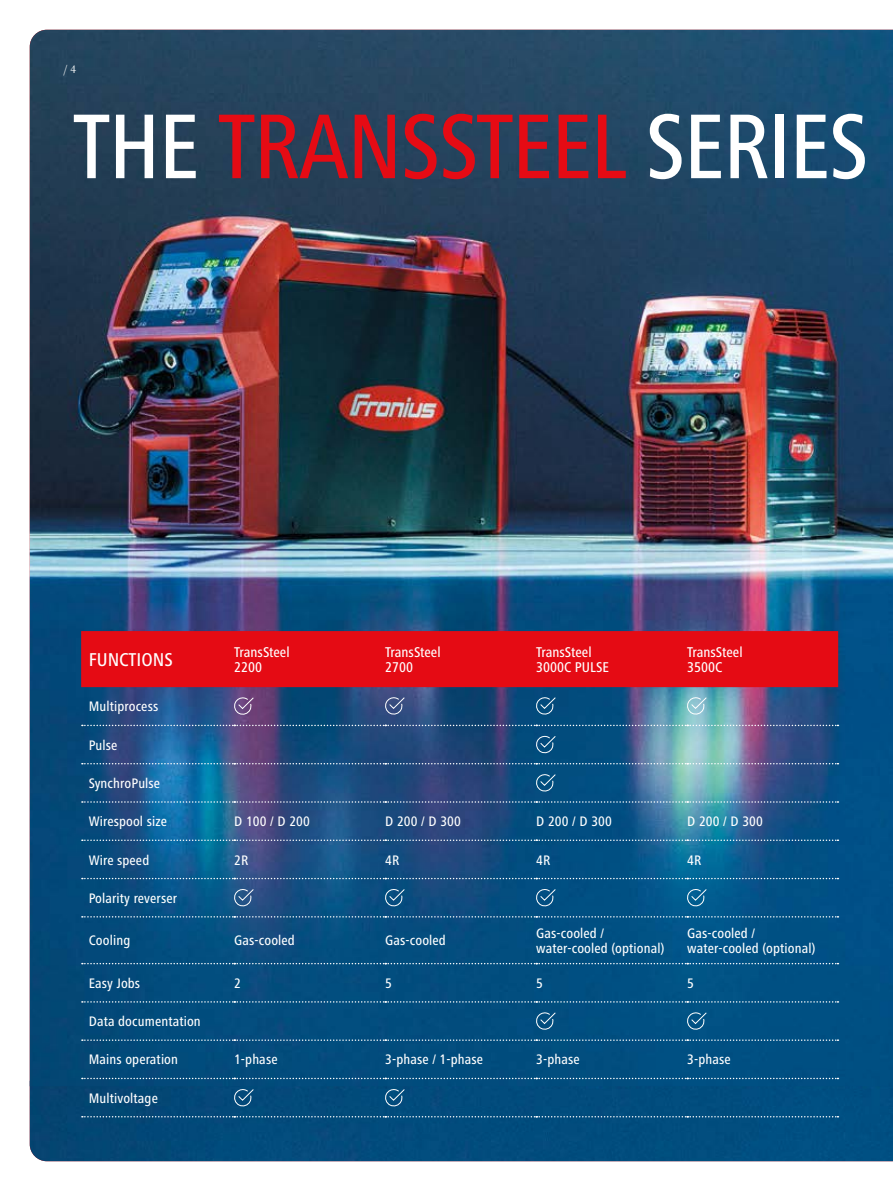
<style>
.page{position:relative;width:893px;height:1191px;background:#fff}
.page>*{position:absolute;margin:0;border:0;box-sizing:border-box;transform-origin:0 0}
.t1{font:500 condensed 95.25px "Frutiger Next LTW1 G";letter-spacing:-.02em;color:#e50b14;scale:.96 1}
.t2{font:500 condensed 19.2px "Frutiger Next LTW1 G";color:#fff}
.t3{font:500 condensed 14.7px/14.7px "Frutiger Next LTW1 G";color:#fff}
.t4{font:500 condensed 14.25px/14.7px "Frutiger Next LTW1 G";letter-spacing:.01em;color:#fff}
.t5{font:12px "Celeste Offc Pro";color:#fff}
.s1{color:#fff}
</style>
<div class="page">
<img style="left:30px;top:1086px;width:863px;height:75px">
<img style="left:30px;top:30px;width:863px;height:1056px">
<div style="left:81px;top:631px;width:757px;height:56px;background:#e50b14"></div>
<svg style="left:82px;top:724px;width:756px;height:2px"></svg>
<svg style="left:82px;top:763px;width:756px;height:1px"></svg>
<svg style="left:82px;top:801px;width:756px;height:1px"></svg>
<svg style="left:82px;top:839px;width:756px;height:2px"></svg>
<svg style="left:82px;top:877px;width:756px;height:2px"></svg>
<svg style="left:82px;top:916px;width:756px;height:1px"></svg>
<svg style="left:82px;top:963px;width:756px;height:1px"></svg>
<svg style="left:82px;top:1001px;width:756px;height:1px"></svg>
<svg style="left:82px;top:1039px;width:756px;height:2px"></svg>
<svg style="left:82px;top:1077px;width:756px;height:2px"></svg>
<svg style="left:82px;top:1116px;width:756px;height:1px"></svg>
<svg style="left:232px;top:696px;width:22px;height:20px"></svg>
<svg style="left:383px;top:696px;width:22px;height:20px"></svg>
<svg style="left:534px;top:696px;width:22px;height:20px"></svg>
<svg style="left:685px;top:696px;width:22px;height:20px"></svg>
<svg style="left:534px;top:735px;width:22px;height:20px"></svg>
<svg style="left:534px;top:773px;width:22px;height:20px"></svg>
<svg style="left:232px;top:888px;width:22px;height:20px"></svg>
<svg style="left:383px;top:888px;width:22px;height:20px"></svg>
<svg style="left:534px;top:888px;width:22px;height:20px"></svg>
<svg style="left:685px;top:888px;width:22px;height:20px"></svg>
<svg style="left:534px;top:1011px;width:22px;height:20px"></svg>
<svg style="left:685px;top:1011px;width:22px;height:20px"></svg>
<svg style="left:232px;top:1088px;width:22px;height:20px"></svg>
<svg style="left:383px;top:1088px;width:22px;height:20px"></svg>
<p class="t5" style="left:64px;top:61px;width:14px">/ 4</p>
<h1 class="t1" style="left:73px;top:92px;width:831px"><span class="s1">THE</span> TRANSSTEEL <span class="s1">SERIES</span></h1>
<h2 class="t2" style="left:89px;top:648px;width:86px">FUNCTIONS</h2>
<p class="t3" style="left:234px;top:645px;width:57px">TransSteel<br>2200</p>
<p class="t3" style="left:385px;top:645px;width:57px">TransSteel<br>2700</p>
<p class="t3" style="left:536px;top:645px;width:74px">TransSteel<br>3000C PULSE</p>
<p class="t3" style="left:687px;top:645px;width:57px">TransSteel<br>3500C</p>
<p class="t4" style="left:89px;top:699px;width:71px">Multiprocess</p>
<p class="t4" style="left:89px;top:737px;width:30px">Pulse</p>
<p class="t4" style="left:89px;top:776px;width:73px">SynchroPulse</p>
<p class="t4" style="left:89px;top:814px;width:80px">Wirespool size</p>
<p class="t4" style="left:234px;top:814px;width:77px">D 100 / D 200</p>
<p class="t4" style="left:385px;top:814px;width:77px">D 200 / D 300</p>
<p class="t4" style="left:536px;top:814px;width:77px">D 200 / D 300</p>
<p class="t4" style="left:687px;top:814px;width:77px">D 200 / D 300</p>
<p class="t4" style="left:89px;top:852px;width:62px">Wire speed</p>
<p class="t4" style="left:234px;top:852px;width:16px">2R</p>
<p class="t4" style="left:385px;top:852px;width:16px">4R</p>
<p class="t4" style="left:536px;top:852px;width:16px">4R</p>
<p class="t4" style="left:687px;top:852px;width:16px">4R</p>
<p class="t4" style="left:89px;top:890px;width:90px">Polarity reverser</p>
<p class="t4" style="left:89px;top:933px;width:43px">Cooling</p>
<p class="t4" style="left:234px;top:933px;width:62px">Gas-cooled</p>
<p class="t4" style="left:385px;top:933px;width:62px">Gas-cooled</p>
<p class="t4" style="left:536px;top:926px;width:130px">Gas-cooled / water-cooled (optional)</p>
<p class="t4" style="left:687px;top:926px;width:130px">Gas-cooled / water-cooled (optional)</p>
<p class="t4" style="left:89px;top:975px;width:53px">Easy Jobs</p>
<p class="t4" style="left:234px;top:975px;width:8px">2</p>
<p class="t4" style="left:385px;top:975px;width:8px">5</p>
<p class="t4" style="left:536px;top:975px;width:8px">5</p>
<p class="t4" style="left:687px;top:975px;width:8px">5</p>
<p class="t4" style="left:89px;top:1014px;width:114px">Data documentation</p>
<p class="t4" style="left:89px;top:1052px;width:91px">Mains operation</p>
<p class="t4" style="left:234px;top:1052px;width:45px">1-phase</p>
<p class="t4" style="left:385px;top:1052px;width:99px">3-phase / 1-phase</p>
<p class="t4" style="left:536px;top:1052px;width:45px">3-phase</p>
<p class="t4" style="left:687px;top:1052px;width:45px">3-phase</p>
<p class="t4" style="left:89px;top:1090px;width:71px">Multivoltage</p>
</div>
